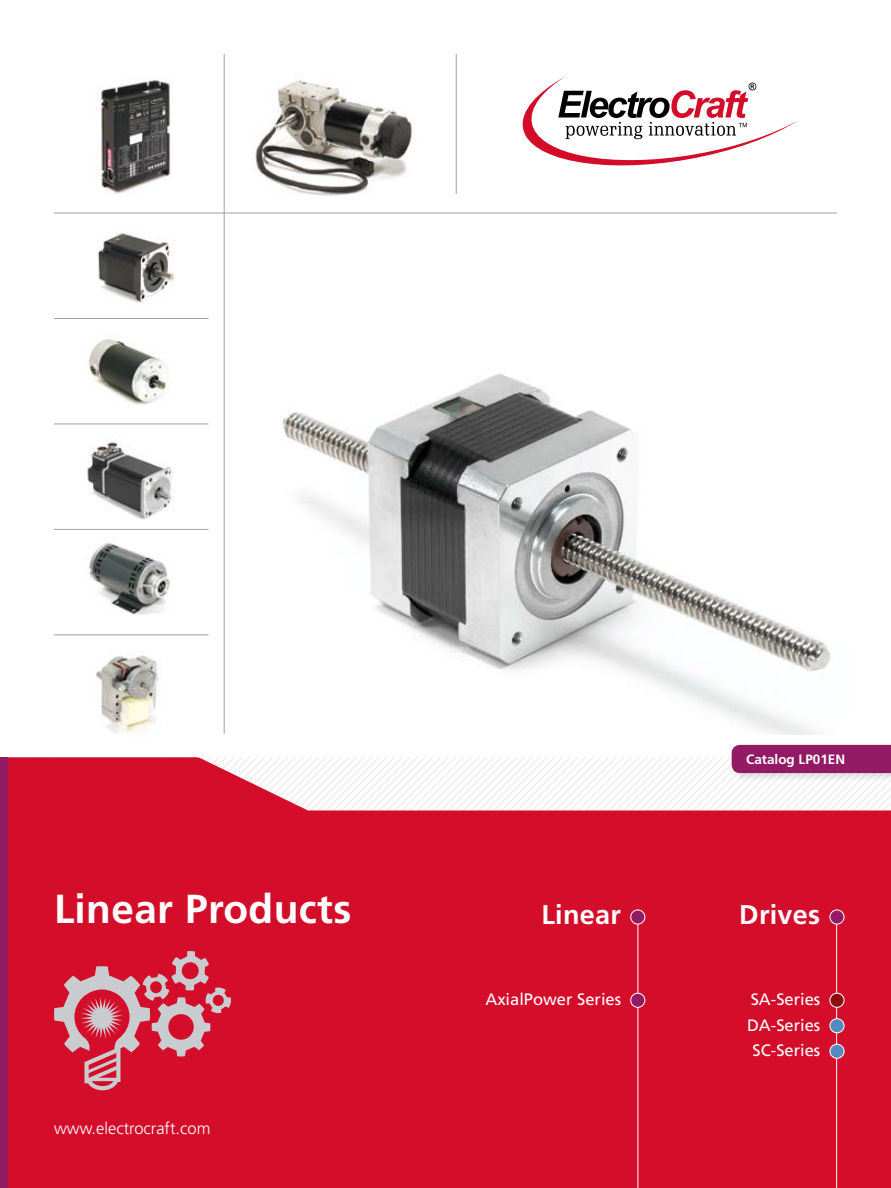
<style>
.page{position:relative;width:891px;height:1188px;background:#fff}
.page>*{position:absolute;margin:0;border:0;box-sizing:border-box;transform-origin:0 0}
.t1{font:700 40.5px "Frutiger LT Std";letter-spacing:.01em;color:#fff}
.t2{font:700 27px "Frutiger LT Std";letter-spacing:.01em;color:#fff}
.t3{font:16.5px/25.5px "Frutiger LT Std";color:#fff;text-align:center}
.t4{font:300 16.5px "Frutiger LT Std";color:#fff}
.t5{font:700 13.5px "Frutiger LT Std";color:#fff}
</style>
<div class="page">
<svg style="left:7px;top:757px;width:884px;height:431px;background:#d6213b"></svg>
<img style="left:282px;top:373px;width:550px;height:362px">
<img style="left:87px;top:442px;width:86px;height:77px">
<img style="left:89px;top:543px;width:82px;height:72px">
<img style="left:88px;top:339px;width:82px;height:66px">
<img style="left:253px;top:80px;width:160px;height:116px">
<img style="left:95px;top:655px;width:65px;height:78px">
<hr style="left:54px;top:213px;width:783px;height:1px;background:#9da1a6">
<hr style="left:224px;top:54px;width:1px;height:680px;background:#9da1a6">
<hr style="left:456px;top:54px;width:1px;height:140px;background:#9da1a6">
<hr style="left:54px;top:318px;width:155px;height:1px;background:#9da1a6">
<hr style="left:54px;top:424px;width:155px;height:1px;background:#9da1a6">
<hr style="left:54px;top:529px;width:155px;height:1px;background:#9da1a6">
<hr style="left:54px;top:634px;width:155px;height:1px;background:#9da1a6">
<img style="left:96px;top:80px;width:77px;height:115px">
<svg style="left:522px;top:77px;width:276px;height:89px"></svg>
<svg style="left:54px;top:951px;width:178px;height:139px;background:#d0465b"></svg>
<img style="left:98px;top:233px;width:77px;height:70px">
<hr style="left:836px;top:920px;width:1px;height:268px;background:#fff">
<hr style="left:638px;top:920px;width:1px;height:268px;background:#fff">
<div style="left:631px;top:910px;width:14px;height:14px;background:#931a65;border-radius:50%"></div>
<div style="left:630px;top:910px;width:15px;height:14px;border:1px solid #fff;border-radius:50%"></div>
<div style="left:631px;top:993px;width:14px;height:14px;background:#931a65;border-radius:50%"></div>
<div style="left:630px;top:993px;width:15px;height:15px;border:1px solid #fff;border-radius:50%"></div>
<div style="left:830px;top:910px;width:14px;height:14px;background:#931a65;border-radius:50%"></div>
<div style="left:830px;top:910px;width:14px;height:14px;border:1px solid #fff;border-radius:50%"></div>
<div style="left:830px;top:993px;width:14px;height:14px;background:#8b0e13;border-radius:50%"></div>
<div style="left:830px;top:993px;width:14px;height:15px;border:1px solid #fff;border-radius:50%"></div>
<div style="left:830px;top:1019px;width:14px;height:14px;background:#5489c2;border-radius:50%"></div>
<div style="left:830px;top:1018px;width:14px;height:15px;border:1px solid #fff;border-radius:50%"></div>
<div style="left:830px;top:1044px;width:14px;height:14px;background:#5489c2;border-radius:50%"></div>
<div style="left:830px;top:1044px;width:14px;height:15px;border:1px solid #fff;border-radius:50%"></div>
<div style="left:732px;top:745px;width:159px;height:44px;background:#000;opacity:.1"></div>
<div style="left:732px;top:745px;width:159px;height:28px;background:#931a65"></div>
<div style="left:0;top:757px;width:7px;height:431px;background:#931a65"></div>
<h1 class="t1" style="left:54px;top:886px;width:299px">Linear Products</h1>
<p class="t4" style="left:54px;top:1119px;width:158px">www.electrocraft.com</p>
<h2 class="t2" style="left:542px;top:899px;width:81px">Linear</h2>
<p class="t3" style="left:485px;top:987px;width:137px">AxialPower Series</p>
<p class="t5" style="left:746px;top:751px;width:101px">Catalog LP01EN</p>
<h2 class="t2" style="left:739px;top:899px;width:82px">Drives</h2>
<p class="t3" style="left:747px;top:987px;width:75px">SA-Series<br>DA-Series<br>SC-Series</p>
</div>
